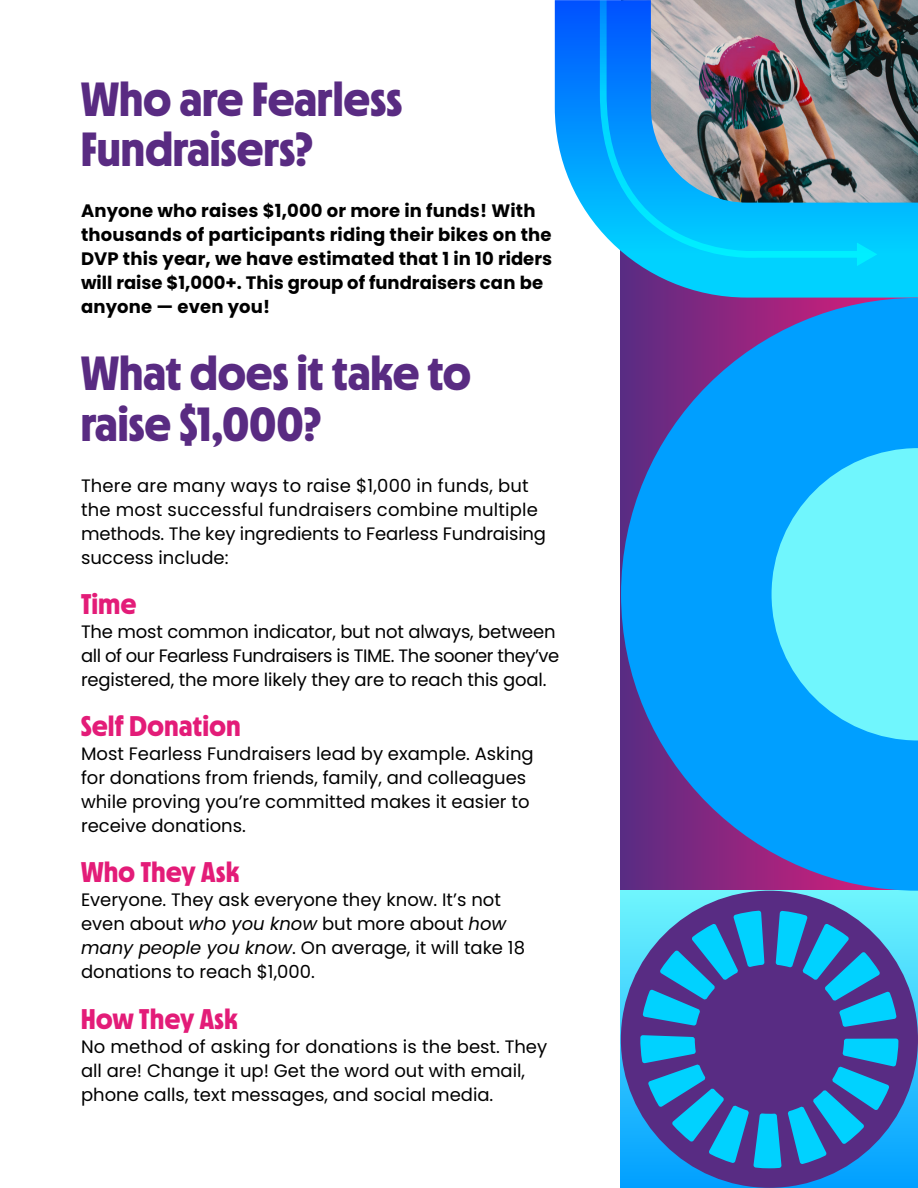
<style>
.page{position:relative;width:918px;height:1188px;background:#fff}
.page>*{position:absolute;margin:0;border:0;box-sizing:border-box;transform-origin:0 0}
.t1{font:700 48px/50.2px "MD Nichrome";letter-spacing:.01em;color:#592b82}
.t2{font:700 28.5px "MD Nichrome";letter-spacing:.02em;color:#e31c78}
.t3{font:18px/24px "Poppins";color:#000}
.t4{font:700 18px/24px "Poppins";letter-spacing:.01em;color:#000}
.s1{font-style:italic}
</style>
<div class="page">
<svg style="left:555px;top:0;width:363px;height:298px;background:#47a0cf"></svg>
<img style="left:600px;top:0;width:267px;height:265px">
<svg style="left:857px;top:243px;width:20px;height:23px"></svg>
<svg style="left:621px;top:891px;width:297px;height:297px;background:#37c9fd"></svg>
<div style="left:621px;top:891px;width:297px;height:297px;background:#582c83;border-radius:50%"></div>
<svg style="left:776px;top:911px;width:121px;height:116px"></svg>
<svg style="left:788px;top:1039px;width:110px;height:125px"></svg>
<svg style="left:640px;top:1035px;width:142px;height:133px"></svg>
<svg style="left:643px;top:911px;width:121px;height:115px"></svg>
<svg style="left:621px;top:298px;width:297px;height:593px;background:#247ad8"></svg>
<svg style="left:772px;top:448px;width:146px;height:293px;background:#57e3fd"></svg>
<h1 class="t1" style="left:81px;top:72px;width:322px">Who are Fearless<br>Fundraisers?</h1>
<p class="t4" style="left:81px;top:199px;width:473px">Anyone who raises $1,000 or more in funds! With thousands of participants riding their bikes on the DVP this year, we have estimated that 1 in 10 riders will raise $1,000+. This group of fundraisers can be anyone — even you!</p>
<h1 class="t1" style="left:81px;top:346px;width:391px">What does it take to raise $1,000?</h1>
<p class="t3" style="left:81px;top:473px;width:467px">There are many ways to raise $1,000 in funds, but the most successful fundraisers combine multiple methods. The key ingredients to Fearless Fundraising success include:</p>
<h2 class="t2" style="left:81px;top:586px;width:57px">Time</h2>
<p class="t3" style="left:81px;top:620px;width:480px">The most common indicator, but not always, between all of our Fearless Fundraisers is TIME. The sooner they’ve registered, the more likely they are to reach this goal.</p>
<h2 class="t2" style="left:81px;top:709px;width:161px">Self Donation</h2>
<p class="t3" style="left:81px;top:742px;width:454px">Most Fearless Fundraisers lead by example. Asking for donations from friends, family, and colleagues while proving you’re committed makes it easier to receive donations.</p>
<h2 class="t2" style="left:81px;top:855px;width:160px">Who They Ask</h2>
<p class="t3" style="left:81px;top:888px;width:446px">Everyone. They ask everyone they know. It’s not even about <span class="s1">who you know</span> but more about <span class="s1">how many people you know</span>. On average, it will take 18 donations to reach $1,000.</p>
<h2 class="t2" style="left:81px;top:1001px;width:158px">How They Ask</h2>
<p class="t3" style="left:81px;top:1034px;width:468px">No method of asking for donations is the best. They all are! Change it up! Get the word out with email, phone calls, text messages, and social media.</p>
</div>
